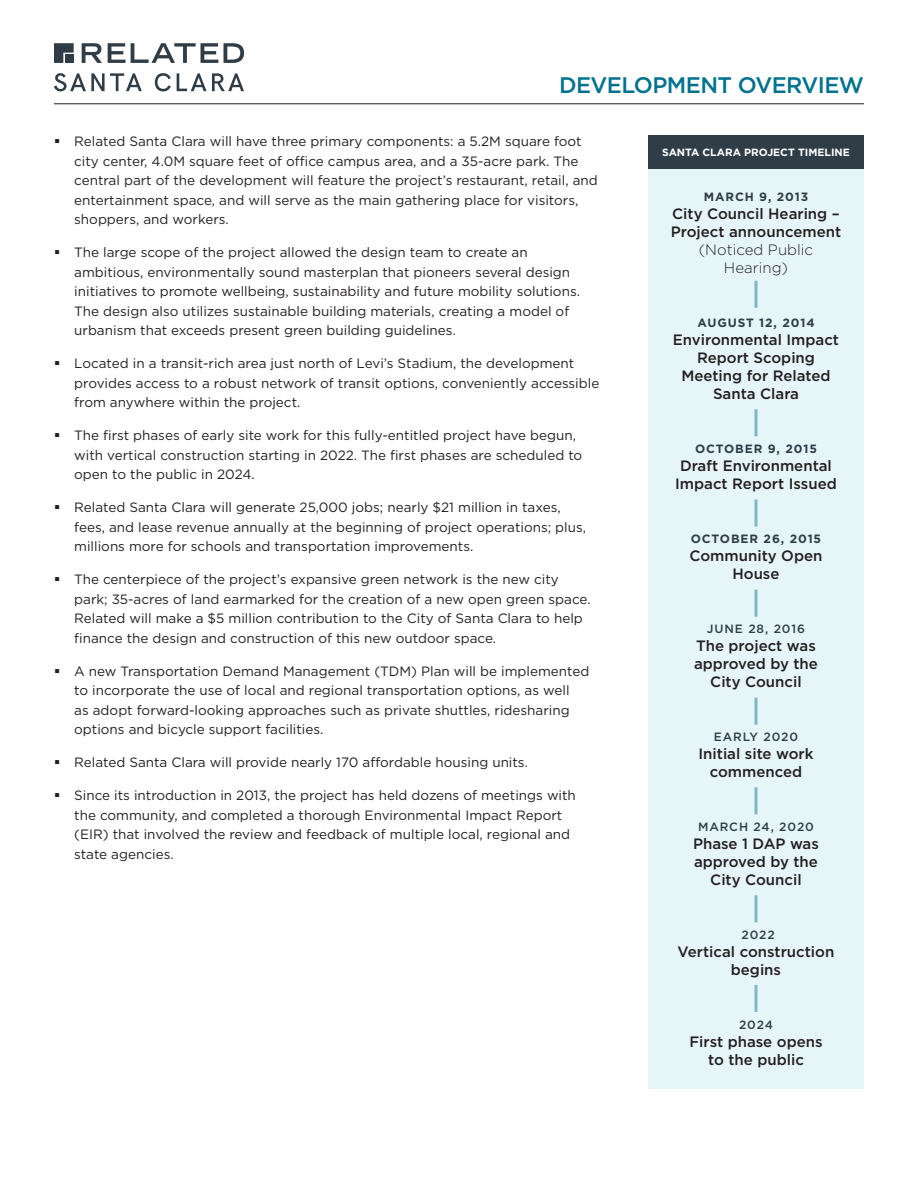
<style>
.page{position:relative;width:918px;height:1188px;background:#fff}
.page>*{position:absolute;margin:0;border:0;box-sizing:border-box;transform-origin:0 0}
.t1{font:500 22.5px "Gotham HTF";letter-spacing:-.025em;color:#00728d}
.Timeline_Copy{font:500 15px/18px "Gotham HTF";color:#231f20;text-align:center}
.Timeline_Copy-2{font:300 15px/18px "Gotham HTF";color:#231f20;text-align:center}
.t2{font:13.5px/19.5px "Gotham HTF";color:#231f20}
.Timeline_Copy-3{font:700 12px "Gotham HTF";letter-spacing:.075em;color:#303d47}
.Timeline_Copy-4{font:500 12px "Gotham HTF";letter-spacing:.075em;color:#303d47}
.Timeline_DATE{font:700 12px "Gotham HTF";letter-spacing:.075em;color:#303d47}
.Timeline_Copy-5{font:700 10.5px "Gotham HTF";color:#fff}
</style>
<div class="page">
<hr style="left:54px;top:104px;width:810px;height:1px;background:#231f20">
<svg style="left:54px;top:43px;width:20px;height:20px"></svg>
<svg style="left:82px;top:43px;width:20px;height:20px"></svg>
<svg style="left:108px;top:43px;width:136px;height:20px"></svg>
<svg style="left:54px;top:73px;width:88px;height:18px"></svg>
<svg style="left:155px;top:73px;width:16px;height:18px"></svg>
<svg style="left:177px;top:73px;width:67px;height:18px"></svg>
<div style="left:648px;top:168px;width:216px;height:921px;background:#e6f5f8"></div>
<div style="left:648px;top:135px;width:216px;height:33px;background:#303d47"></div>
<svg style="left:754px;top:281px;width:4px;height:27px"></svg>
<svg style="left:754px;top:409px;width:4px;height:27px"></svg>
<svg style="left:754px;top:500px;width:4px;height:26px"></svg>
<svg style="left:754px;top:590px;width:4px;height:27px"></svg>
<svg style="left:754px;top:698px;width:4px;height:27px"></svg>
<svg style="left:754px;top:787px;width:4px;height:27px"></svg>
<svg style="left:754px;top:895px;width:4px;height:27px"></svg>
<svg style="left:754px;top:985px;width:4px;height:27px"></svg>
<h1 class="t1" style="left:559px;top:72px;width:306px">DEVELOPMENT OVERVIEW</h1>
<p class="t2" style="left:74px;top:131px;width:525px;text-indent:-20px">▪ Related Santa Clara will have three primary components: a 5.2M square foot city center, 4.0M square feet of office campus area, and a 35-acre park. The central part of the development will feature the project’s restaurant, retail, and entertainment space, and will serve as the main gathering place for visitors, shoppers, and workers.</p>
<p class="t2" style="left:74px;top:242px;width:507px;text-indent:-20px">▪ The large scope of the project allowed the design team to create an ambitious, environmentally sound masterplan that pioneers several design initiatives to promote wellbeing, sustainability and future mobility solutions.<br>The design also utilizes sustainable building materials, creating a model of urbanism that exceeds present green building guidelines.</p>
<p class="t2" style="left:74px;top:353px;width:527px;text-indent:-20px">▪ Located in a transit-rich area just north of Levi’s Stadium, the development provides access to a robust network of transit options, conveniently accessible from anywhere within the project.</p>
<p class="t2" style="left:74px;top:425px;width:510px;text-indent:-20px">▪ The first phases of early site work for this fully-entitled project have begun, with vertical construction starting in 2022. The first phases are scheduled to open to the public in 2024.</p>
<p class="t2" style="left:74px;top:497px;width:513px;text-indent:-20px">▪ Related Santa Clara will generate 25,000 jobs; nearly $21 million in taxes, fees, and lease revenue annually at the beginning of project operations; plus, millions more for schools and transportation improvements.</p>
<p class="t2" style="left:74px;top:569px;width:518px;text-indent:-20px">▪ The centerpiece of the project’s expansive green network is the new city park; 35-acres of land earmarked for the creation of a new open green space.<br>Related will make a $5 million contribution to the City of Santa Clara to help finance the design and construction of this new outdoor space.</p>
<p class="t2" style="left:74px;top:661px;width:517px;text-indent:-20px">▪ A new Transportation Demand Management (TDM) Plan will be implemented to incorporate the use of local and regional transportation options, as well<br>as adopt forward-looking approaches such as private shuttles, ridesharing options and bicycle support facilities.</p>
<p class="t2" style="left:54px;top:752px;width:476px">▪ Related Santa Clara will provide nearly 170 affordable housing units.</p>
<p class="t2" style="left:74px;top:785px;width:503px;text-indent:-20px">▪ Since its introduction in 2013, the project has held dozens of meetings with the community, and completed a thorough Environmental Impact Report (EIR) that involved the review and feedback of multiple local, regional and state agencies.</p>
<p class="Timeline_Copy-5" style="left:662px;top:146px;width:189px">SANTA CLARA PROJECT TIMELINE</p>
<p class="Timeline_DATE" style="left:704px;top:190px;width:106px">MARCH 9, 2013</p>
<p class="Timeline_Copy" style="left:671px;top:205px;width:172px;text-align:left">City Council Hearing –<br>Project announcement</p>
<p class="Timeline_Copy-2" style="left:699px;top:241px;width:116px">(Noticed Public<br>Hearing)</p>
<p class="Timeline_Copy-3" style="left:697px;top:316px;width:119px">AUGUST 12, 2014</p>
<p class="Timeline_Copy" style="left:673px;top:331px;width:168px">Environmental Impact<br>Report Scoping<br>Meeting for Related<br>Santa Clara</p>
<p class="Timeline_Copy-3" style="left:695px;top:442px;width:123px">OCTOBER 9, 2015</p>
<p class="Timeline_Copy" style="left:675px;top:457px;width:163px">Draft Environmental<br>Impact Report Issued</p>
<p class="Timeline_Copy-3" style="left:691px;top:532px;width:132px">OCTOBER 26, 2015</p>
<p class="Timeline_Copy" style="left:690px;top:547px;width:134px">Community Open<br>House</p>
<p class="Timeline_Copy-4" style="left:707px;top:622px;width:100px">JUNE 28, 2016</p>
<p class="Timeline_Copy" style="left:694px;top:637px;width:125px">The project was approved by the<br>City Council</p>
<p class="Timeline_Copy-4" style="left:714px;top:730px;width:86px">EARLY 2020</p>
<p class="Timeline_Copy" style="left:699px;top:745px;width:116px">Initial site work commenced</p>
<p class="Timeline_Copy-4" style="left:698px;top:820px;width:117px">MARCH 24, 2020</p>
<p class="Timeline_Copy" style="left:693px;top:835px;width:127px">Phase 1 DAP was approved by the<br>City Council</p>
<p class="Timeline_Copy-4" style="left:742px;top:928px;width:35px">2022</p>
<p class="Timeline_Copy" style="left:678px;top:943px;width:158px">Vertical construction begins</p>
<p class="Timeline_Copy-4" style="left:739px;top:1018px;width:35px">2024</p>
<p class="Timeline_Copy" style="left:689px;top:1033px;width:135px">First phase opens to the public</p>
</div>
